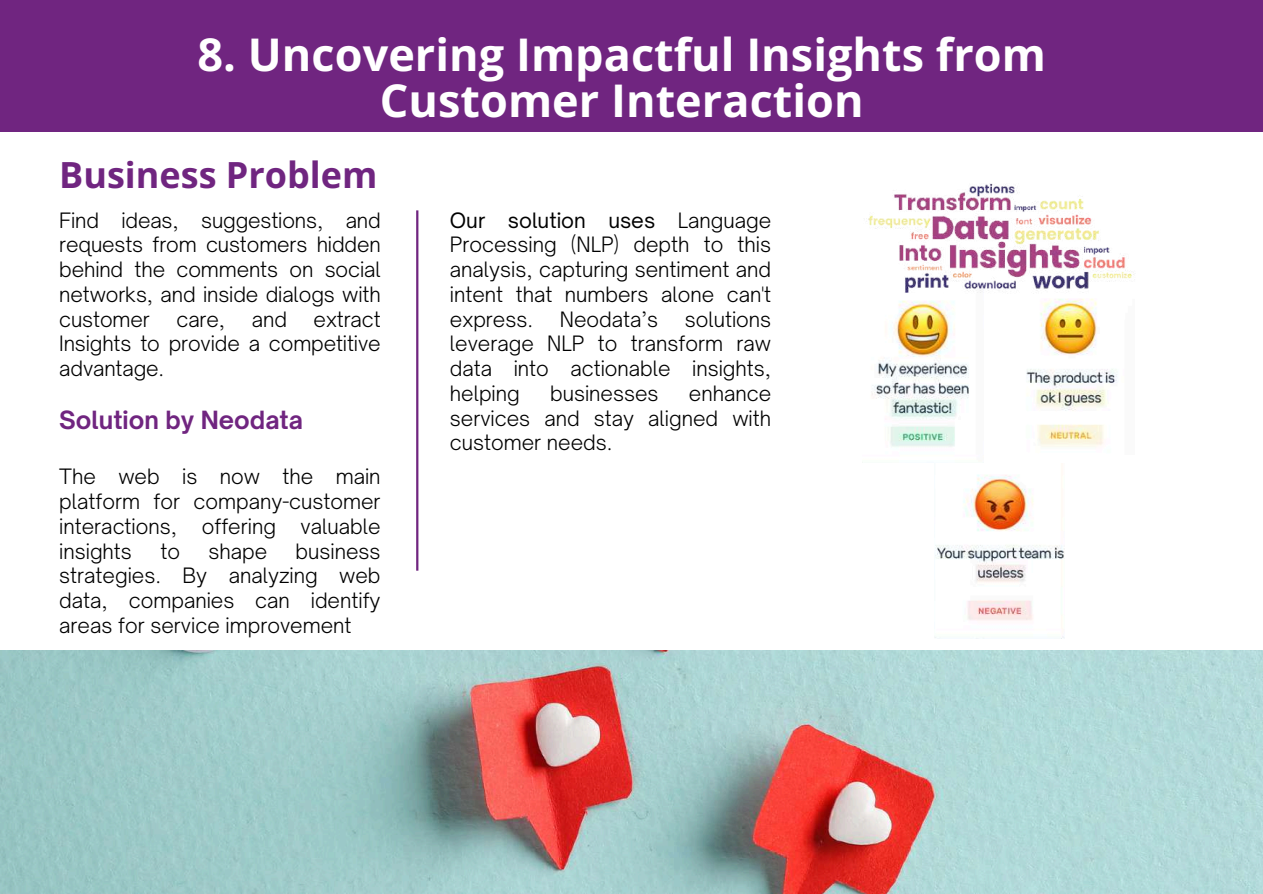
<style>
.page{position:relative;width:1263px;height:894px;background:#fff}
.page>*{position:absolute;margin:0;border:0;box-sizing:border-box;transform-origin:0 0}
.t1{font:700 45px/46.2px "Open Sans";color:#fff;text-align:center}
.t2{font:700 36px "Open Sans";color:#702580}
.t3{font:700 24px "Open Sauce One";color:#702580}
.t4{font:300 20.25px/24.8px "Open Sauce One";color:#000;text-align:justify}
.s1{font-weight:400}
</style>
<div class="page">
<div style="left:0;top:0;width:1263px;height:132px;background:#702580"></div>
<img style="left:0;top:650px;width:1263px;height:243px">
<hr style="left:416px;top:210px;width:2px;height:360px;background:#702580">
<img style="left:871px;top:300px;width:98px;height:147px">
<img style="left:1026px;top:298px;width:91px;height:149px">
<img style="left:934px;top:474px;width:131px;height:164px">
<img style="left:868px;top:183px;width:266px;height:110px">
<h1 class="t1" style="left:198px;top:31px;width:850px">8. Uncovering Impactful Insights from<br>Customer Interaction</h1>
<h2 class="t2" style="left:59px;top:149px;width:320px">Business Problem</h2>
<p class="t4" style="left:59px;top:207px;width:323px">Find ideas, suggestions, and requests from customers hidden behind the comments on social networks, and inside dialogs with customer</p>
<p class="t4" style="left:59px;top:306px;width:323px;text-indent:254px">extract Insights to provide a competitive advantage.</p>
<p class="t3" style="left:59px;top:405px;width:245px">Solution by Neodata</p>
<p class="t4" style="left:59px;top:464px;width:323px">The web is now the main platform for company-customer interactions, offering valuable insights</p>
<p class="t4" style="left:177px;top:306px;width:50px">care,</p>
<p class="t4" style="left:252px;top:306px;width:37px">and</p>
<p class="t4" style="left:59px;top:538px;width:323px;text-indent:236px">business strategies. By analyzing web data, companies can identify areas for service improvement</p>
<p class="t4" style="left:160px;top:538px;width:21px">to</p>
<p class="t4" style="left:208px;top:538px;width:60px">shape</p>
<p class="t4" style="left:450px;top:207px;width:323px"><span class="s1">Our solution uses</span> Language Processing (NLP) depth to this analysis, capturing sentiment and intent that numbers alone can't express.</p>
<p class="t4" style="left:450px;top:306px;width:323px;text-indent:235px">solutions leverage NLP to transform raw data into actionable insights, helping</p>
<p class="t4" style="left:560px;top:306px;width:100px">Neodata’s</p>
<p class="t4" style="left:550px;top:381px;width:110px">businesses</p>
<p class="t4" style="left:450px;top:381px;width:323px;text-indent:239px">enhance services and stay aligned with customer needs.</p>
</div>
